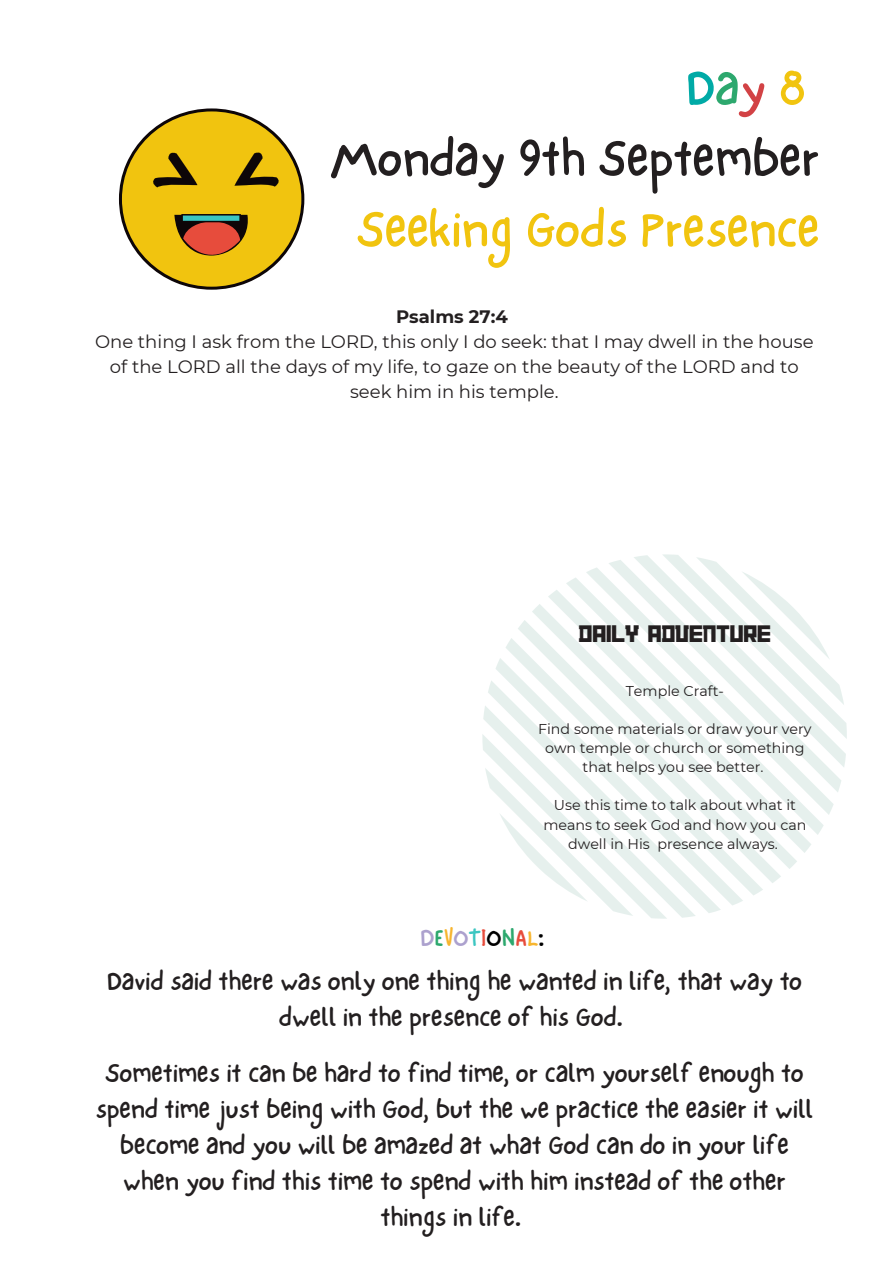
<style>
.page{position:relative;width:894px;height:1264px;background:#fff}
.page>*{position:absolute;margin:0;border:0;box-sizing:border-box;transform-origin:0 0}
.t1{font:51.3px/70.8px "NF One Little Font Regular";color:#f1c40f;text-align:right}
.t2{font:26.4px/36px "NF One Little Font Regular";color:#231f20;text-align:center}
.t3{font:24.9px "Architype Aubette";color:#231f20}
.t4{font:24.9px "NF One Little Font Regular";color:#aca1ce}
.t5{font:18px/24.8px "Montserrat";color:#231f20;text-align:center}
.t6{font:14.25px/19.2px "Montserrat";color:#231f20;text-align:center}
.s1{color:#00aaa6}
.s2{color:#2da86e}
.s3{color:#d24245}
.s4{color:#231f20}
.s5{font-weight:700}
.s6{color:#f7b52f}
.s7{color:#3cc6c1}
.s8{color:#e74c3c}
.s9{color:#000}
</style>
<div class="page">
<svg style="left:482px;top:554px;width:364px;height:364px"></svg>
<svg style="left:119px;top:108px;width:185px;height:182px"></svg>
<h1 class="t1" style="left:328px;top:52px;width:492px"><span class="s1">D</span><span class="s2">a</span><span class="s3">y</span> 8<br><span class="s4">Monday 9th September<br></span>Seeking Gods Presence</h1>
<h4 class="t5" style="left:95px;top:304px;width:719px"><span class="s5">Psalms 27:4<br></span>One thing I ask from the LORD, this only I do seek: that I may dwell in the house of the LORD all the days of my life, to gaze on the beauty of the LORD and to seek him in his temple.</h4>
<p class="t3" style="left:578px;top:617px;width:194px">DAILY ADVENTURE</p>
<p class="t6" style="left:625px;top:681px;width:100px">Temple Craft-</p>
<p class="t6" style="left:538px;top:719px;width:275px">Find some materials or draw your very own temple or church or something that helps you see better.</p>
<p class="t6" style="left:543px;top:795px;width:264px">Use this time to talk about what it means to seek God and how you can dwell in His presence always.</p>
<h2 class="t4" style="left:420px;top:923px;width:126px">D<span class="s2">E</span><span class="s6">V</span>O<span class="s7">T</span><span class="s8">I</span><span class="s9">O</span><span class="s2">N</span><span class="s8">A</span><span class="s6">L</span><span class="s9">:</span></h2>
<h3 class="t2" style="left:107px;top:962px;width:696px">David said there was only one thing he wanted in life, that way to dwell in the presence of his God.</h3>
<h3 class="t2" style="left:96px;top:1054px;width:718px">Sometimes it can be hard to find time, or calm yourself enough to spend time just being with God, but the we practice the easier it will become and you will be amazed at what God can do in your life when you find this time to spend with him instead of the other things in life.</h3>
</div>
